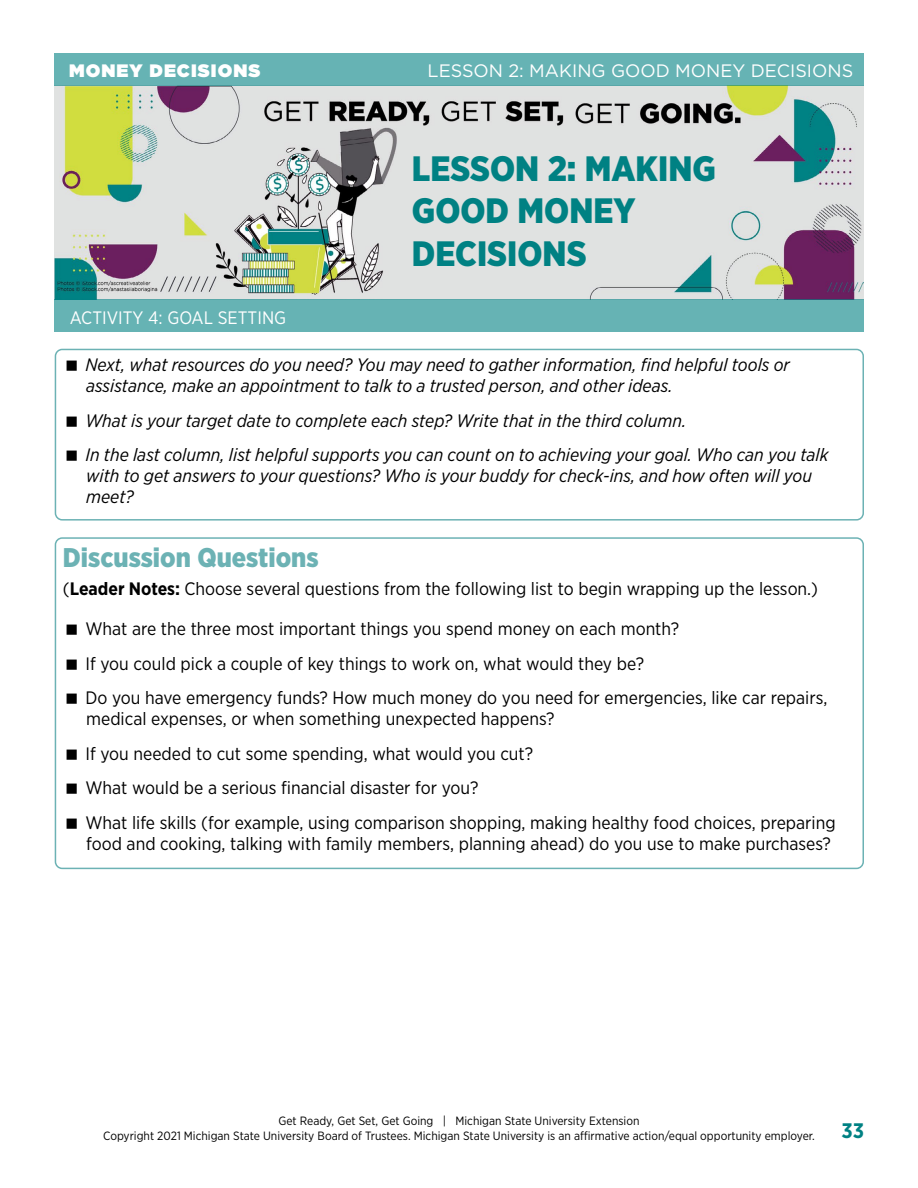
<style>
.page{position:relative;width:918px;height:1188px;background:#fff}
.page>*{position:absolute;margin:0;border:0;box-sizing:border-box;transform-origin:0 0}
.t1{font:900 35.25px/42.3px "Gotham Narrow";color:#008183}
.Subhead1{font:900 27px "Gotham Narrow";color:#6cb2b4}
.t2{font:700 21px "Gotham Narrow";color:#008183}
.Bullet__para_space_a{font:18px/21px "Gotham Narrow";color:#000}
.t3{font:italic 18px/21px "Gotham Narrow";color:#000}
.t4{font:18px "Gotham";color:#fff}
.Bullet__para_space_a-2{font:18px "Gotham Narrow";color:#fff}
.t5{font:900 18px "Gotham";letter-spacing:.06em;color:#fff}
.t6{font:12px/14.4px "Gotham Narrow";color:#000;text-align:center}
.s1{font-weight:700}
</style>
<div class="page">
<img style="left:54px;top:86px;width:809px;height:214px">
<div style="left:55px;top:300px;width:809px;height:32px;background:#66b3b4"></div>
<div style="left:55px;top:53px;width:809px;height:33px;background:#66b3b4"></div>
<div style="left:55px;top:349px;width:809px;height:172px;border:2px solid #6cb2b4;border-radius:7px"></div>
<div style="left:55px;top:537px;width:809px;height:332px;border:2px solid #6cb2b4;border-radius:7px"></div>
<p class="t5" style="left:69px;top:57px;width:193px">MONEY DECISIONS</p>
<p class="t4" style="left:428px;top:59px;width:427px">LESSON 2: MAKING GOOD MONEY DECISIONS</p>
<p class="t1" style="left:412px;top:147px;width:305px">LESSON 2: MAKING<br>GOOD MONEY</p>
<p class="t1" style="left:412px;top:232px;width:176px">DECISIONS</p>
<p class="Bullet__para_space_a-2" style="left:70px;top:306px;width:218px">ACTIVITY 4: GOAL SETTING</p>
<p class="t3" style="left:85px;top:354px;width:706px">Next, what resources do you need? You may need to gather information, find helpful tools or assistance, make an appointment to talk to a trusted person, and other ideas.</p>
<p class="t3" style="left:85px;top:410px;width:602px">What is your target date to complete each step? Write that in the third column.</p>
<p class="t3" style="left:85px;top:444px;width:745px">In the last column, list helpful supports you can count on to achieving your goal. Who can you talk with to get answers to your questions? Who is your buddy for check-ins, and how often will you meet?</p>
<h2 class="Subhead1" style="left:63px;top:540px;width:257px">Discussion Questions</h2>
<p class="Bullet__para_space_a" style="left:63px;top:578px;width:757px">(<span class="s1">Leader Notes:</span> Choose several questions from the following list to begin wrapping up the lesson.)</p>
<p class="Bullet__para_space_a" style="left:85px;top:618px;width:595px">What are the three most important things you spend money on each month?</p>
<p class="Bullet__para_space_a" style="left:85px;top:653px;width:560px">If you could pick a couple of key things to work on, what would they be?</p>
<p class="Bullet__para_space_a" style="left:85px;top:687px;width:743px">Do you have emergency funds? How much money do you need for emergencies, like car repairs, medical expenses, or when something unexpected happens?</p>
<p class="Bullet__para_space_a" style="left:85px;top:743px;width:449px">If you needed to cut some spending, what would you cut?</p>
<p class="Bullet__para_space_a" style="left:85px;top:777px;width:395px">What would be a serious financial disaster for you?</p>
<p class="Bullet__para_space_a" style="left:85px;top:812px;width:752px">What life skills (for example, using comparison shopping, making healthy food choices, preparing food and cooking, talking with family members, planning ahead) do you use to make purchases?</p>
<p class="t6" style="left:103px;top:1114px;width:713px">Get Ready, Get Set, Get Going | Michigan State University Extension<br>Copyright 2021 Michigan State University Board of Trustees. Michigan State University is an affirmative action/equal opportunity employer.</p>
<p class="t2" style="left:841px;top:1117px;width:24px">33</p>
</div>
